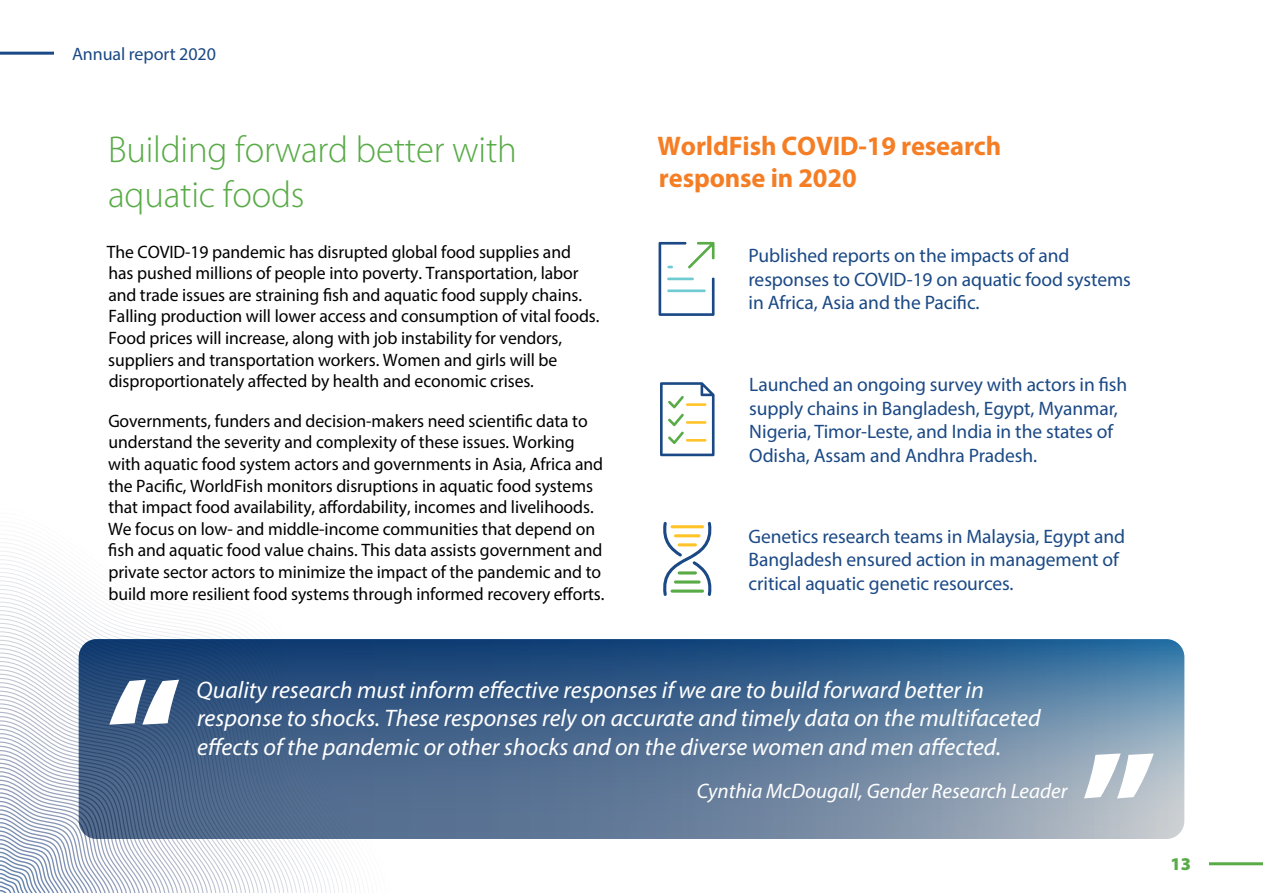
<style>
.page{position:relative;width:1263px;height:893px;background:#fff}
.page>*{position:absolute;margin:0;border:0;box-sizing:border-box;transform-origin:0 0}
.t1{font:300 37.5px/45px "Myriad Pro";letter-spacing:-.005em;color:#58ab47}
.t2{font:700 27px/32.4px "Myriad Pro";letter-spacing:-.005em;color:#f57e25}
.t3{font:italic 24px/28.8px "Myriad Pro";color:#fff}
.t4{font:italic 21px "Myriad Pro";color:#fff}
.t5{font:19.5px/23.4px "Myriad Pro";letter-spacing:-.005em;color:#1b4985}
.t6{font:18px/21.6px "Myriad Pro";letter-spacing:-.005em;color:#000}
.t7{font:18px "Myriad Pro";letter-spacing:-.005em;color:#1b4985}
.t8{font:900 18px "Myriad Pro";color:#58ab47}
</style>
<div class="page">
<hr style="left:1209px;top:862px;width:54px;height:3px;background:#58ab47">
<hr style="left:0;top:52px;width:54px;height:3px;background:#1b4985">
<svg style="left:79px;top:639px;width:1105px;height:200px;background:#527295"></svg>
<svg style="left:0;top:538px;width:213px;height:355px"></svg>
<svg style="left:1084px;top:753px;width:70px;height:45px"></svg>
<svg style="left:658px;top:242px;width:56px;height:74px"></svg>
<svg style="left:660px;top:382px;width:54px;height:74px"></svg>
<hr style="left:686px;top:403px;width:20px;height:3px;background:#ffc429">
<hr style="left:686px;top:421px;width:20px;height:3px;background:#ffc429">
<hr style="left:686px;top:439px;width:20px;height:3px;background:#ffc429">
<svg style="left:663px;top:522px;width:49px;height:74px"></svg>
<p class="t7" style="left:72px;top:43px;width:145px">Annual report 2020</p>
<h1 class="t1" style="left:108px;top:128px;width:410px">Building forward better with aquatic foods</h1>
<p class="t6" style="left:107px;top:240px;width:494px">The COVID-19 pandemic has disrupted global food supplies and has pushed millions of people into poverty. Transportation, labor and trade issues are straining fish and aquatic food supply chains.<br>Falling production will lower access and consumption of vital foods.<br>Food prices will increase, along with job instability for vendors, suppliers and transportation workers. Women and girls will be disproportionately affected by health and economic crises.</p>
<p class="t6" style="left:108px;top:410px;width:498px">Governments, funders and decision-makers need scientific data to understand the severity and complexity of these issues. Working with aquatic food system actors and governments in Asia, Africa and the Pacific, WorldFish monitors disruptions in aquatic food systems that impact food availability, affordability, incomes and livelihoods.<br>We focus on low- and middle-income communities that depend on fish and aquatic food value chains. This data assists government and private sector actors to minimize the impact of the pandemic and to build more resilient food systems through informed recovery efforts.</p>
<h2 class="t2" style="left:657px;top:128px;width:345px">WorldFish COVID-19 research response in 2020</h2>
<p class="t5" style="left:748px;top:244px;width:384px">Published reports on the impacts of and responses to COVID-19 on aquatic food systems in Africa, Asia and the Pacific.</p>
<p class="t5" style="left:749px;top:373px;width:380px">Launched an ongoing survey with actors in fish supply chains in Bangladesh, Egypt, Myanmar, Nigeria, Timor-Leste, and India in the states of Odisha, Assam and Andhra Pradesh.</p>
<p class="t5" style="left:748px;top:524px;width:378px">Genetics research teams in Malaysia, Egypt and<br>Bangladesh ensured action in management of critical aquatic genetic resources.</p>
<p class="t3" style="left:197px;top:675px;width:845px">Quality research must inform effective responses if we are to build forward better in response to shocks. These responses rely on accurate and timely data on the multifaceted effects of the pandemic or other shocks and on the diverse women and men affected.</p>
<p class="t4" style="left:697px;top:778px;width:372px">Cynthia McDougall, Gender Research Leader</p>
<p class="t8" style="left:1170px;top:852px;width:22px">13</p>
</div>
